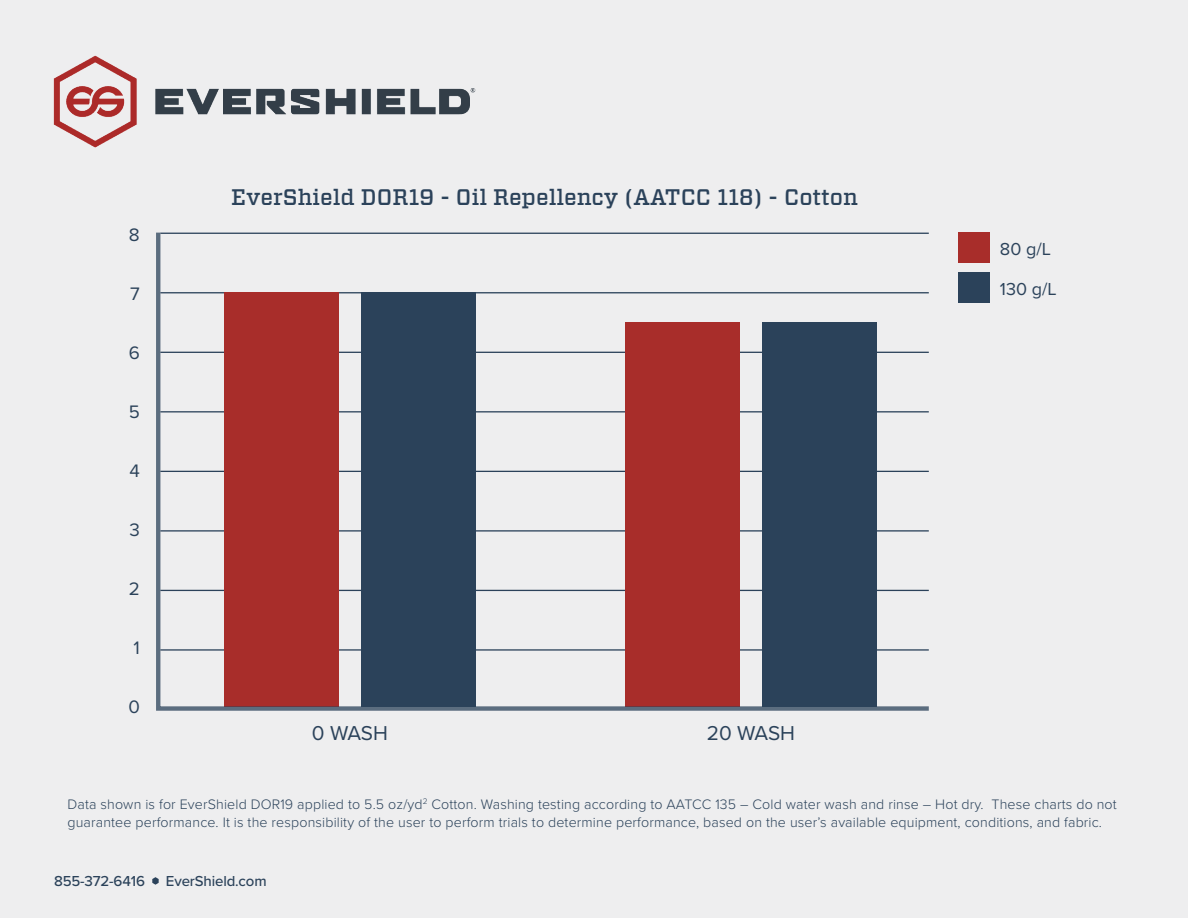
<style>
.page{position:relative;width:1188px;height:918px;background:#eeeeef}
.page>*{position:absolute;margin:0;border:0;box-sizing:border-box;transform-origin:0 0}
.t1{font:500 22.5px "Vitesse";color:#2b425a}
.t2{font:20.85px "Proxima Nova";letter-spacing:-.015em;color:#2b425a}
.t3{font:18.75px "Proxima Nova";color:#2b425a}
.t4{font:18px/39.5px "Proxima Nova";color:#2b425a}
.t5{font:500 15px "Proxima Nova";letter-spacing:-.01em;color:#2b425a}
.t6{font:300 14.25px/18px "Proxima Nova";letter-spacing:.01em;color:#2b425a}
</style>
<div class="page">
<svg style="left:152px;top:877px;width:7px;height:8px"></svg>
<img style="left:53px;top:55px;width:423px;height:93px">
<svg style="left:156px;top:232px;width:773px;height:479px"></svg>
<div style="left:958px;top:233px;width:31px;height:30px;background:#a82d2a"></div>
<div style="left:958px;top:272px;width:31px;height:31px;background:#2b425a"></div>
<h3 class="t3" style="left:129px;top:227px;width:12px">8</h3>
<h3 class="t3" style="left:130px;top:286px;width:11px">7</h3>
<h3 class="t3" style="left:129px;top:345px;width:13px">6</h3>
<h3 class="t3" style="left:129px;top:404px;width:13px">5</h3>
<h3 class="t3" style="left:129px;top:463px;width:12px">4</h3>
<h3 class="t3" style="left:129px;top:522px;width:12px">3</h3>
<h3 class="t3" style="left:129px;top:581px;width:13px">2</h3>
<h3 class="t3" style="left:133px;top:640px;width:8px">1</h3>
<h3 class="t3" style="left:128px;top:699px;width:13px">0</h3>
<h1 class="t1" style="left:231px;top:187px;width:628px">EverShield DOR19 - Oil Repellency (AATCC 118) - Cotton</h1>
<h2 class="t2" style="left:312px;top:725px;width:78px">0 WASH</h2>
<h2 class="t2" style="left:707px;top:725px;width:90px">20 WASH</h2>
<p class="t4" style="left:1000px;top:231px;width:58px">80 g/L<br>130 g/L</p>
<p class="t6" style="left:67px;top:796px;width:1051px">Data shown is for EverShield DOR19 applied to 5.5 oz/yd<sup>2</sup> Cotton. Washing testing according to AATCC 135 – Cold water wash and rinse – Hot dry. These charts do not guarantee performance. It is the responsibility of the user to perform trials to determine performance, based on the user’s available equipment, conditions, and fabric.</p>
<p class="t5" style="left:54px;top:874px;width:93px">855-372-6416</p>
<p class="t5" style="left:166px;top:874px;width:102px">EverShield.com</p>
</div>
